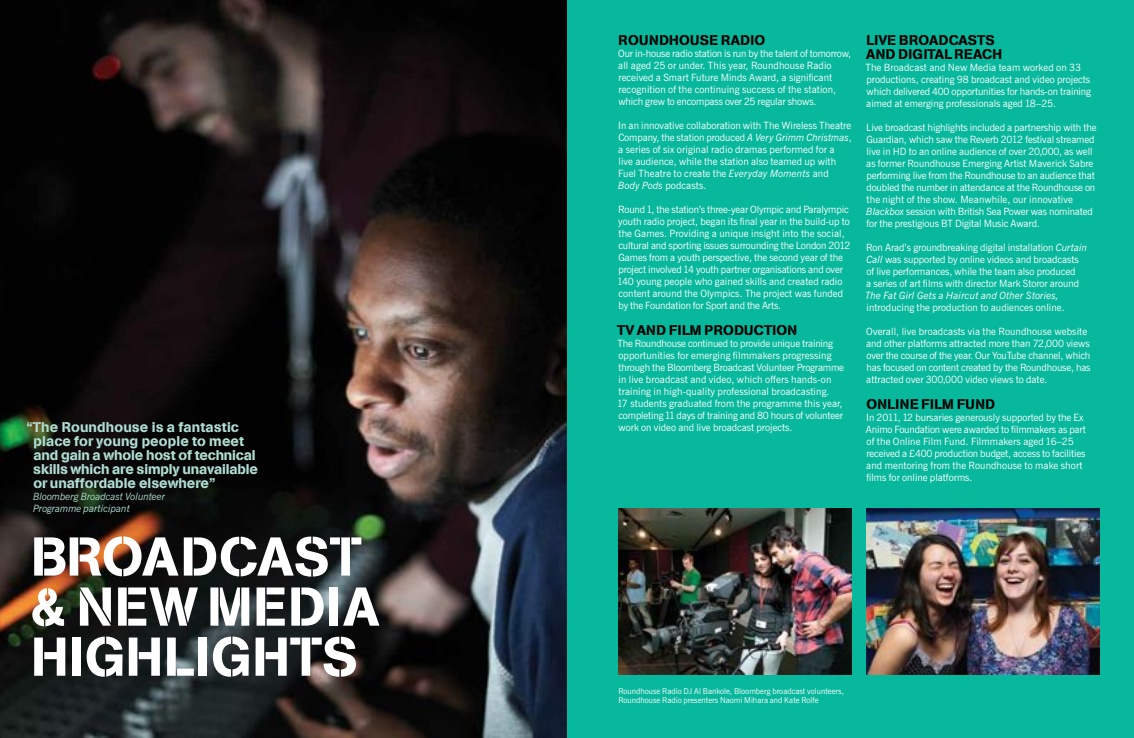
<style>
.page{position:relative;width:1134px;height:738px;background:#fff}
.page>*{position:absolute;margin:0;border:0;box-sizing:border-box;transform-origin:0 0}
.t1{font:500 54px/50px "AG Book Stencil BQ";letter-spacing:.02em;color:#fff}
.t2{font:500 14px/14px "AG Book Stencil BQ";color:#b1ded3}
.t3{font:500 14px/14px "AG Book Stencil BQ";letter-spacing:.02em;color:#000}
.t4{font:500 14px "AG Book Stencil BQ";letter-spacing:.04em;color:#000}
.t5{font:10px/12px "News Gothic BT";letter-spacing:-.005em;color:#fff}
.t6{font:italic 10px/12px "News Gothic BT";letter-spacing:-.01em;color:#b1ded3}
.t7{font:italic 10px "News Gothic BT";letter-spacing:.005em;color:#fff}
.t8{font:8px/9px "News Gothic BT";color:#fff}
.s1{font-style:italic}
</style>
<div class="page">
<div style="left:567px;top:0;width:566px;height:737px;background:#08b89d"></div>
<img style="left:0;top:0;width:567px;height:737px">
<img style="left:618px;top:508px;width:234px;height:166px">
<img style="left:866px;top:508px;width:234px;height:166px">
<h2 class="t2" style="left:33px;top:419px;width:226px;text-indent:-7px">“The Roundhouse is a fantastic place for young people to meet and gain a whole host of technical skills which are simply unavailable or unaffordable elsewhere”</h2>
<p class="t6" style="left:33px;top:490px;width:134px">Bloomberg Broadcast Volunteer<br>Programme participant</p>
<h1 class="t1" style="left:31px;top:531px;width:350px">BROADCAST &amp; NEW MEDIA<br>HIGHLIGHTS</h1>
<h2 class="t3" style="left:619px;top:33px;width:148px">ROUNDHOUSE RADIO</h2>
<p class="t5" style="left:618px;top:47px;width:234px">Our in-house radio station is run by the talent of tomorrow, all aged 25 or under. This year, Roundhouse Radio received a Smart Future Minds Award, a significant recognition of the continuing success of the station, which grew to encompass over 25 regular shows.</p>
<p class="t5" style="left:618px;top:119px;width:235px">In an innovative collaboration with The Wireless Theatre Company, the station produced <span class="s1">A Very Grimm Christmas</span>, a series of six original radio dramas performed for a<br>live audience, while the station also teamed up with Fuel Theatre to create the <span class="s1">Everyday Moments</span> and <span class="s1">Body Pods</span> podcasts.</p>
<p class="t5" style="left:617px;top:203px;width:235px">Round 1, the station’s three-year Olympic and Paralympic youth radio project, began its final year in the build-up to the Games. Providing a unique insight into the social, cultural and sporting issues surrounding the London 2012<br>Games from a youth perspective, the second year of the project involved 14 youth partner organisations and over 140 young people who gained skills and created radio content around the Olympics. The project was funded by the Foundation for Sport and the Arts.</p>
<h2 class="t3" style="left:617px;top:323px;width:182px">TV AND FILM PRODUCTION</h2>
<p class="t5" style="left:617px;top:337px;width:228px">The Roundhouse continued to provide unique training opportunities for emerging filmmakers progressing through the Bloomberg Broadcast Volunteer Programme in live broadcast and video, which offers hands-on training in high-quality professional broadcasting.<br>17 students graduated from the programme this year, completing 11 days of training and 80 hours of volunteer work on video and live broadcast projects.</p>
<h2 class="t3" style="left:866px;top:33px;width:137px">LIVE BROADCASTS<br>AND DIGITALREACH</h2>
<p class="t5" style="left:865px;top:61px;width:227px">The Broadcast and New Media team worked on 33 productions, creating 98 broadcast and video projects which delivered 400 opportunities for hands-on training aimed at emerging professionals aged 18–25.</p>
<p class="t5" style="left:866px;top:121px;width:232px">Live broadcast highlights included a partnership with the Guardian, which saw the Reverb 2012 festival streamed live in HD to an online audience of over 20,000, as well as former Roundhouse Emerging Artist Maverick Sabre performing live from the Roundhouse to an audience that doubled the number in attendance at the Roundhouse on the night of the show. Meanwhile, our innovative <span class="s1">Blackbox</span> session with British Sea Power was nominated for the prestigious BT Digital Music Award.</p>
<p class="t5" style="left:866px;top:241px;width:222px">Ron Arad’s groundbreaking digital installation <span class="s1">Curtain Call</span> was supported by online videos and broadcasts of live performances, while the team also produced<br>a series of art films with director Mark Storor around</p>
<p class="t7" style="left:865px;top:289px;width:195px">The Fat Girl Gets a Haircut and Other Stories,</p>
<p class="t5" style="left:866px;top:301px;width:200px">introducing the production to audiences online.</p>
<p class="t5" style="left:866px;top:325px;width:226px">Overall, live broadcasts via the Roundhouse website and other platforms attracted more than 72,000 views over the course of the year. Our YouTube channel, which has focused on content created by the Roundhouse, has attracted over 300,000 video views to date.</p>
<h2 class="t4" style="left:866px;top:395px;width:130px">ONLINE FILM FUND</h2>
<p class="t5" style="left:866px;top:411px;width:221px">In 2011, 12 bursaries generously supported by the Ex Animo Foundation were awarded to filmmakers as part of the Online Film Fund. Filmmakers aged 16–25 received a £400 production budget, access to facilities and mentoring from the Roundhouse to make short films for online platforms.</p>
<p class="t8" style="left:618px;top:685px;width:227px">Roundhouse Radio DJ Al Bankole, Bloomberg broadcast volunteers,<br>Roundhouse Radio presenters Naomi Mihara and Kate Rolfe</p>
</div>
